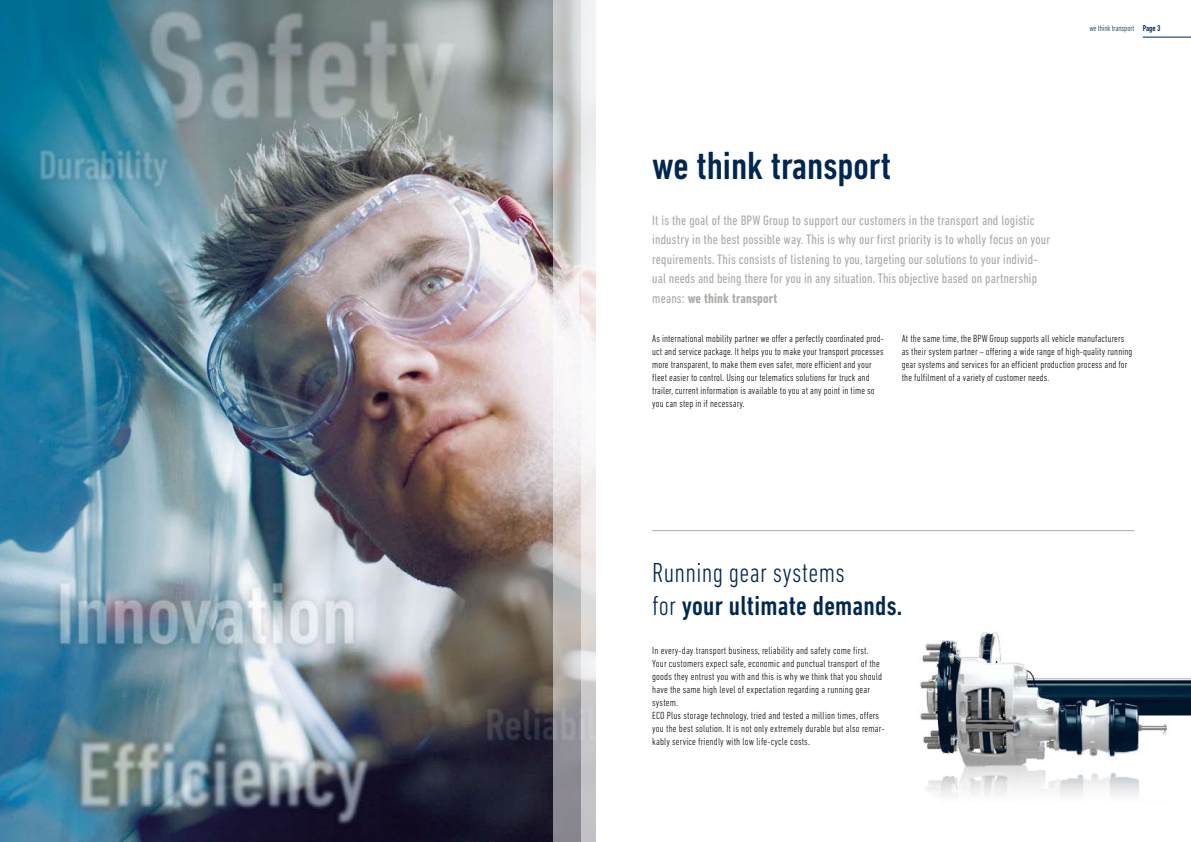
<style>
.page{position:relative;width:1191px;height:842px;background:#fff}
.page>*{position:absolute;margin:0;border:0;box-sizing:border-box;transform-origin:0 0}
.t1{font:500 condensed 40px "DIN Next LT Pro";color:#002750}
.t2{font:300 condensed 28px/32.5px "DIN Next LT Pro";letter-spacing:.01em;color:#002750}
.t3{font:condensed 14px/19.5px "DIN Next LT Pro";letter-spacing:.01em;color:#adaaa7}
.t4{font:300 condensed 10.5px/13px "DIN Next LT Pro";letter-spacing:.01em;color:#000}
.t5{font:300 condensed 8.5px "DIN Next LT Pro";letter-spacing:-.015em;color:#002750}
.s1{font-weight:500}
.s2{font-weight:700}
</style>
<div class="page">
<img style="left:0;top:0;width:553px;height:842px">
<svg style="left:553px;top:0;width:28px;height:842px"></svg>
<svg style="left:581px;top:0;width:14px;height:842px;fill:#f0eded"></svg>
<img style="left:920px;top:632px;width:271px;height:164px">
<hr style="left:652px;top:530px;width:482px;height:1px;background:#adaaa7">
<hr style="left:1142px;top:37px;width:49px;height:1px;background:#002750">
<p class="t5" style="left:1089px;top:23px;width:73px">we think transport <span class="s1">Page 3</span></p>
<h1 class="t1" style="left:652px;top:143px;width:240px">we think transport</h1>
<p class="t3" style="left:652px;top:210px;width:399px">It is the goal of the BPW Group to support our customers in the transport and logistic industry in the best possible way. This is why our first priority is to wholly focus on your requirements. This consists of listening to you, targeting our solutions to your individ&shy;ual needs and being there for you in any situation. This objective based on partnership means: <span class="s2">we think transport</span></p>
<p class="t4" style="left:652px;top:332px;width:233px">As international mobility partner we offer a perfectly coordinated prod&shy;uct and service package. It helps you to make your transport processes more transparent, to make them even safer, more efficient and your fleet easier to control. Using our telematics solutions for truck and trailer, current information is available to you at any point in time so you can step in if necessary.</p>
<p class="t4" style="left:901px;top:332px;width:232px">At the same time, the BPW Group supports all vehicle manufacturers as their system partner – offering a wide range of high-quality running gear systems and services for an efficient production process and for the fulfilment of a variety of customer needs.</p>
<h2 class="t2" style="left:652px;top:556px;width:252px">Running gear systems<br>for <span class="s1">your ultimate demands.</span></h2>
<p class="t4" style="left:652px;top:644px;width:234px">In every-day transport business, reliability and safety come first.<br>Your customers expect safe, economic and punctual transport of the goods they entrust you with and this is why we think that you should have the same high level of expectation regarding a running gear system.<br>ECO Plus storage technology, tried and tested a million times, offers you the best solution. It is not only extremely durable but also remar&shy;kably service friendly with low life-cycle costs.</p>
</div>
